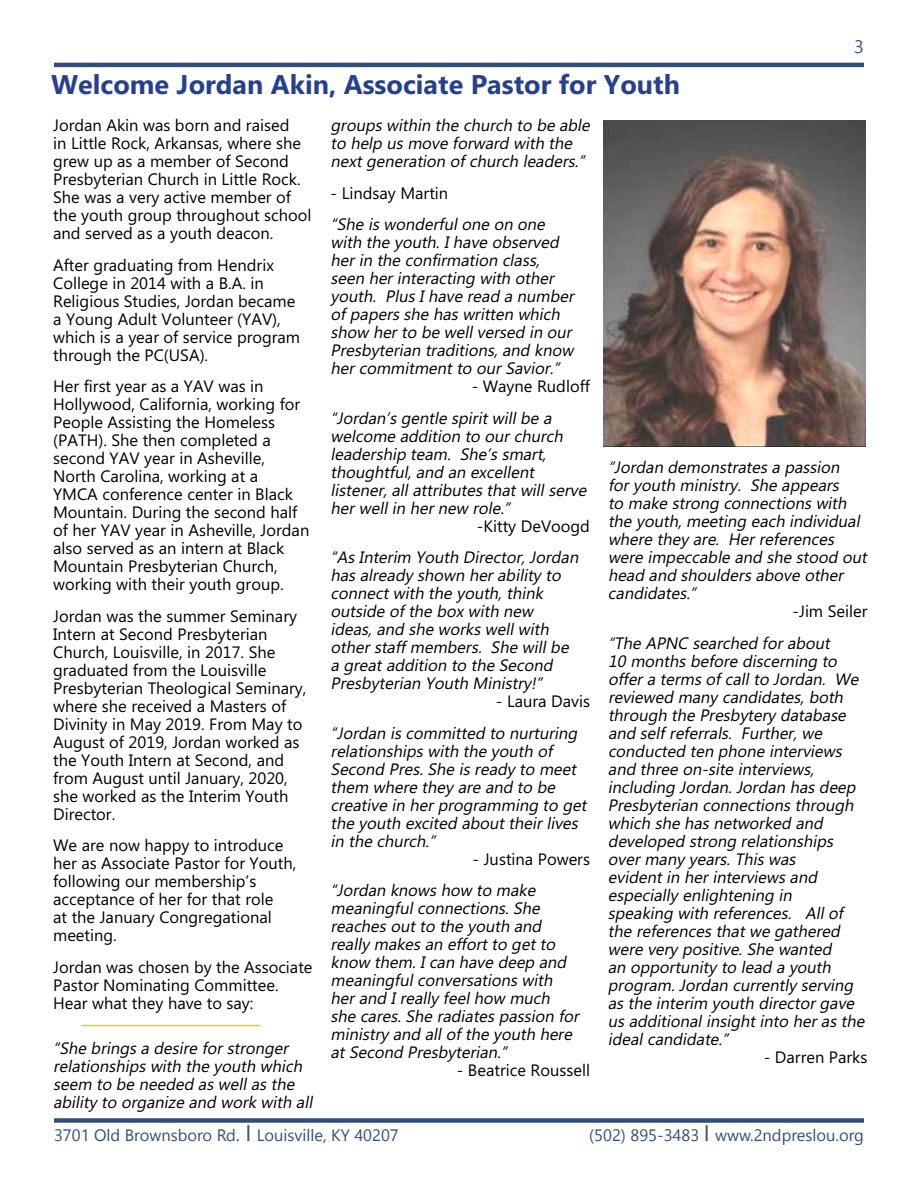
<style>
.page{position:relative;width:918px;height:1188px;background:#fff}
.page>*{position:absolute;margin:0;border:0;box-sizing:border-box;transform-origin:0 0}
.t1{font:700 27px "Microsoft Phags Pa";color:#25408f}
.t2{font:italic 16.5px/18px "Microsoft Phags Pa";color:#000}
.t3{font:16.5px/18px "Microsoft Phags Pa";color:#000}
.t4{font:16.5px "Segoe UI Emoji";color:#324f7b}
</style>
<div class="page">
<hr style="left:54px;top:63px;width:810px;height:4px;background:#324f7b">
<div style="left:54px;top:1118px;width:810px;height:5px;background:#324f7b"></div>
<img style="left:604px;top:121px;width:261px;height:325px">
<hr style="left:81px;top:1025px;width:180px;height:1px;background:#edcd00">
<h1 class="t1" style="left:51px;top:66px;width:630px">Welcome Jordan Akin, Associate Pastor for Youth</h1>
<p class="t3" style="left:53px;top:115px;width:260px">Jordan Akin was born and raised<br>in Little Rock, Arkansas, where she grew up as a member of Second<br>Presbyterian Church in Little Rock.<br>She was a very active member of the youth group throughout school and served as a youth deacon.</p>
<p class="t3" style="left:53px;top:255px;width:249px">After graduating from Hendrix<br>College in 2014 with a B.A. in<br>Religious Studies, Jordan became a Young Adult Volunteer (YAV), which is a year of service program through the PC(USA).</p>
<p class="t3" style="left:53px;top:376px;width:258px">Her first year as a YAV was in<br>Hollywood, California, working for<br>People Assisting the Homeless (PATH). She then completed a second YAV year in Asheville,<br>North Carolina, working at a<br>YMCA conference center in Black<br>Mountain. During the second half of her YAV year in Asheville, Jordan also served as an intern at Black<br>Mountain Presbyterian Church, working with their youth group.</p>
<p class="t3" style="left:53px;top:606px;width:255px">Jordan was the summer Seminary<br>Intern at Second Presbyterian<br>Church, Louisville, in 2017. She graduated from the Louisville<br>Presbyterian Theological Seminary, where she received a Masters of<br>Divinity in May 2019. From May to<br>August of 2019, Jordan worked as the Youth Intern at Second, and from August until January, 2020, she worked as the Interim Youth<br>Director.</p>
<p class="t3" style="left:53px;top:835px;width:245px">We are now happy to introduce her as Associate Pastor for Youth, following our membership’s acceptance of her for that role<br>at the January Congregational meeting.</p>
<p class="t3" style="left:53px;top:957px;width:261px">Jordan was chosen by the Associate<br>Pastor Nominating Committee.<br>Hear what they have to say:</p>
<p class="t2" style="left:53px;top:1038px;width:264px">“She brings a desire forstronger relationships with the youth which seem to be needed as wellas the ability to organize and work with all</p>
<p class="t2" style="left:331px;top:115px;width:265px">groups within the church to be able to help us move forward with the nextgeneration ofchurch leaders.”</p>
<p class="t3" style="left:331px;top:183px;width:119px">- Lindsay Martin</p>
<p class="t2" style="left:331px;top:214px;width:248px">“She is wonderfulone on one with the youth.Ihave observed herin the confirmation class, seen herinteracting with other youth. Plus Ihave read a number ofpapers she has written which show herto be wellversed in our<br>Presbyterian traditions,and know hercommitment to ourSavior.”</p>
<p class="t3" style="left:472px;top:376px;width:120px">- Wayne Rudloff</p>
<p class="t2" style="left:331px;top:408px;width:261px">“Jordan’s gentle spirit willbe a welcome addition to ourchurch leadership team. She’s smart, thoughtful,and an excellent listener,allattributes thatwillserve herwellin hernew role.”</p>
<p class="t3" style="left:477px;top:516px;width:115px">-Kitty DeVoogd</p>
<p class="t2" style="left:331px;top:547px;width:253px">“As Interim Youth Director,Jordan has already shown herability to connectwith the youth,think outside ofthe box with new ideas,and she works wellwith otherstaffmembers. She willbe a greataddition to the Second<br>Presbyterian Youth Ministry!”</p>
<p class="t3" style="left:496px;top:691px;width:96px">- Laura Davis</p>
<p class="t2" style="left:331px;top:723px;width:261px">“Jordan is committed to nurturing relationships with the youth of<br>Second Pres.She is ready to meet them where they are and to be creative in herprogramming to get the youth excited abouttheirlives in the church.”</p>
<p class="t3" style="left:473px;top:849px;width:119px">- Justina Powers</p>
<p class="t2" style="left:331px;top:880px;width:254px">“Jordan knows how to make meaningfulconnections.She reaches outto the youth and really makes an effortto getto know them.Ican have deep and meaningfulconversations with herand Ireally feelhow much she cares.She radiates passion for ministry and allofthe youth here atSecond Presbyterian.”</p>
<p class="t3" style="left:457px;top:1060px;width:135px">- Beatrice Roussell</p>
<p class="t2" style="left:608px;top:457px;width:264px">“Jordan demonstrates a passion foryouth ministry. She appears<br>to make strong connections with the youth,meeting each individual where they are. Herreferences were impeccable and she stood out head and shoulders above other candidates.”</p>
<p class="t3" style="left:793px;top:601px;width:76px">-Jim Seiler</p>
<p class="t2" style="left:608px;top:633px;width:262px">“The APNC searched forabout<br>10 months before discerning to offera terms ofcallto Jordan. We reviewed many candidates,both through the Presbytery database and selfreferrals. Further,we conducted ten phone interviews and three on-site interviews, including Jordan.Jordan has deep<br>Presbyterian connections through which she has networked and developed strong relationships overmany years.This was evidentin herinterviews and especially enlightening in speaking with references. Allof the references thatwe gathered were very positive.She wanted<br>an opportunity to lead a youth program.Jordan currently serving as the interim youth directorgave us additionalinsightinto heras the idealcandidate.”</p>
<p class="t3" style="left:764px;top:1047px;width:105px">- Darren Parks</p>
<p class="t4" style="left:107px;top:1125px;width:107px">● □ ■▲□□</p>
<p class="t4" style="left:265px;top:1125px;width:51px">□◆ ▲❖ ●●</p>
<p class="t4" style="left:664px;top:1125px;width:37px">✓✔ ✓</p>
<p class="t4" style="left:763px;top:1125px;width:88px">■ ▲●□◆ □</p>
</div>
